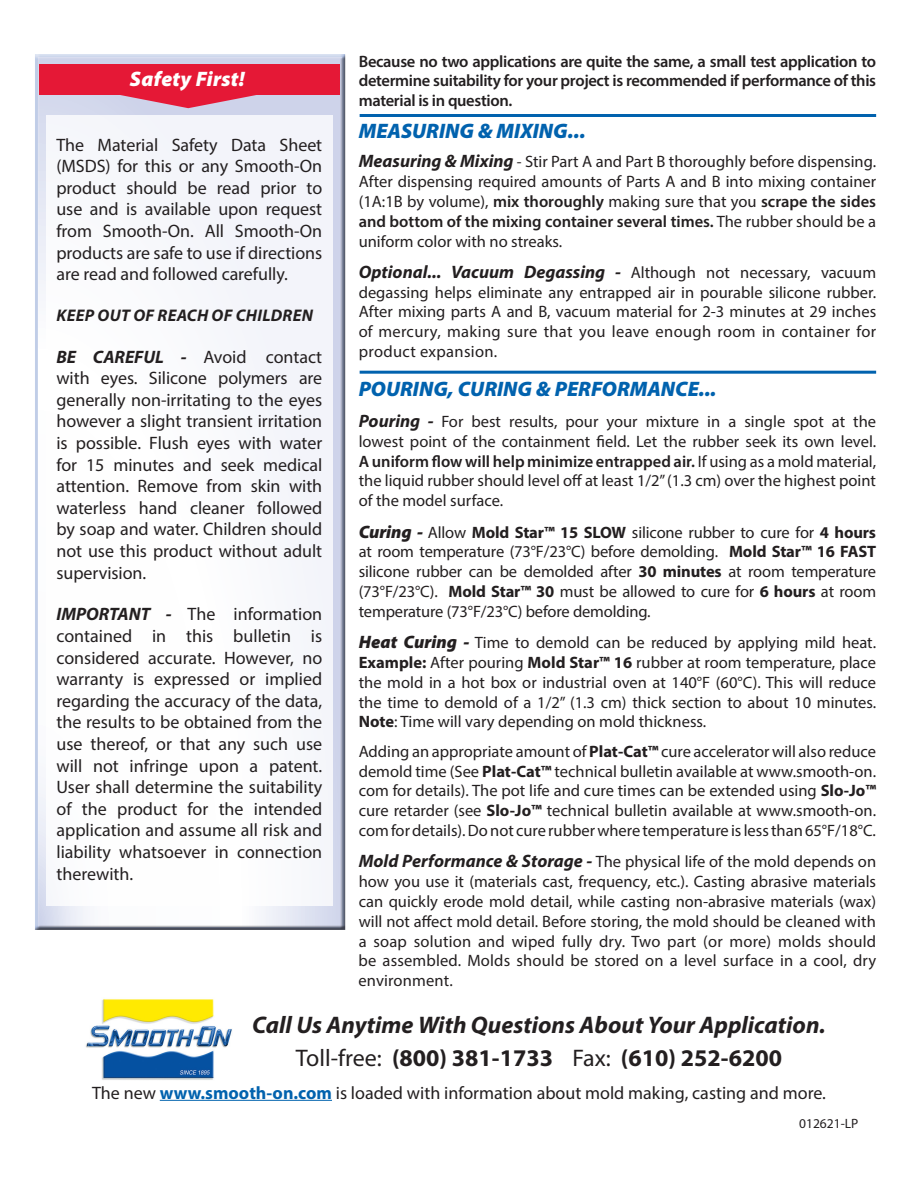
<style>
.page{position:relative;width:918px;height:1188px;background:#fff}
.page>*{position:absolute;margin:0;border:0;box-sizing:border-box;transform-origin:0 0}
.t1{font:italic 700 24px "Myriad Pro";color:#231f20}
.t2{font:700 24px "Myriad Pro";color:#231f20}
.t3{font:italic 900 21px "Myriad Pro";color:#0162ae}
.t4{font:italic 900 21px "Myriad Pro";letter-spacing:.01em;color:#fff}
.t5{font:18px/21.6px "Myriad Pro";letter-spacing:-.005em;color:#231f20;text-align:justify}
.t6{font:italic 700 18px "Myriad Pro";color:#231f20}
.t7{font:italic 700 16.8px "Myriad Pro";letter-spacing:.015em;color:#231f20}
.t8{font:16.5px/19.8px "Myriad Pro";color:#231f20;text-align:justify}
.t9{font:600 16.5px/19.8px "Myriad Pro";letter-spacing:-.02em;color:#231f20;text-align:justify}
.t10{font:13.5px "Myriad Pro";color:#231f20}
.s1{font-weight:700;font-style:italic}
.s2{font-weight:700;font-style:italic;font-size:18px}
.s3{font-size:15.75px}
.s4{font-weight:600}
.s5{font-weight:400;font-style:normal;font-size:16.5px}
.s6{font-weight:900;font-style:italic;font-size:18px}
.s7{font-weight:700}
.s8{font-weight:400}
.s9{font-weight:700;color:#0162ae}
</style>
<div class="page">
<div style="left:35px;top:54px;width:313px;height:877px;background:#231f20;opacity:.75"></div>
<div style="left:46px;top:115px;width:287px;height:791px;background:#fff"></div>
<div style="left:39px;top:64px;width:301px;height:30px;background:#e51836"></div>
<svg style="left:118px;top:95px;width:140px;height:13px;background:#d97691"></svg>
<img style="left:86px;top:999px;width:146px;height:81px">
<hr style="left:160px;top:1100px;width:172px;height:1px;background:#0162ae">
<hr style="left:360px;top:114px;width:516px;height:3px;background:#0162ae">
<hr style="left:360px;top:371px;width:516px;height:3px;background:#0162ae">
<p class="t4" style="left:130px;top:65px;width:116px">Safety First!</p>
<p class="t5" style="left:56px;top:133px;width:267px">The Material Safety Data Sheet (MSDS) for this or any Smooth-On product should be read prior to use and is available upon request from Smooth-On. All Smooth-On products are safe to use if directions are read and followed carefully.</p>
<p class="t7" style="left:57px;top:304px;width:258px">KEEP OUT OF REACH OF CHILDREN</p>
<p class="t5" style="left:56px;top:345px;width:267px"><span class="s1">BE CAREFUL -</span> Avoid contact with eyes. Silicone polymers are generally non-irritating to the eyes however a slight transient irritation is possible. Flush eyes with water for 15 minutes and seek medical attention. Remove from skin with waterless hand cleaner followed by soap and water. Children should not use this product without adult supervision.</p>
<p class="t5" style="left:56px;top:603px;width:267px"><span class="s1">IMPORTANT -</span> The information contained in this bulletin is considered accurate. However, no warranty is expressed or implied regarding the accuracy of the data, the results to be obtained from the use thereof, or that any such use will not infringe upon a patent.<br>User shall determine the suitability of the product for the intended application and assume all risk and liability whatsoever in connection therewith.</p>
<p class="t9" style="left:359px;top:51px;width:519px">Because no two applications are quite the same, a small test application to determine suitability for your project is recommended if performance of this material is in question.</p>
<p class="t3" style="left:359px;top:117px;width:228px">MEASURING &amp; MIXING...</p>
<p class="t8" style="left:359px;top:152px;width:519px"><span class="s2">Measuring &amp; Mixing</span> <span class="s3">-</span> Stir Part A and Part B thoroughly before dispensing.<br>After dispensing required amounts of Parts A and B into mixing container (1A:1B by volume), <span class="s4">mix thoroughly</span> making sure that you <span class="s4">scrape the sides and bottom of the mixing container several times.</span> The rubber should be a uniform color with no streaks.</p>
<p class="t6" style="left:359px;top:260px;width:519px">Optional... Vacuum Degassing - <span class="s5">Although not necessary, vacuum</span></p>
<p class="t8" style="left:359px;top:282px;width:519px">degassing helps eliminate any entrapped air in pourable silicone rubber.<br>After mixing parts A and B, vacuum material for 2-3 minutes at 29 inches of mercury, making sure that you leave enough room in container for product expansion.</p>
<p class="t3" style="left:359px;top:375px;width:359px">POURING, CURING &amp; PERFORMANCE...</p>
<p class="t8" style="left:359px;top:411px;width:519px"><span class="s2">Pouring -</span> For best results, pour your mixture in a single spot at the lowest point of the containment field. Let the rubber seek its own level.<br><span class="s4">A uniform flow will help minimize entrapped air.</span> If using as a mold material, the liquid rubber should level off at least 1/2” (1.3 cm) over the highest point of the model surface.</p>
<p class="t8" style="left:359px;top:522px;width:519px"><span class="s6">Curing -</span> Allow <span class="s7">Mold Star™ 15 SLOW</span> silicone rubber to cure for <span class="s7">4 hours </span>at room temperature (73°F/23°C) before demolding. <span class="s7">Mold Star™ 16 FAST </span>silicone rubber can be demolded after <span class="s7">30 minutes</span> at room temperature (73°F/23°C). <span class="s7">Mold Star™ 30</span> must be allowed to cure for <span class="s7">6 hours</span> at room temperature (73°F/23°C) before demolding.</p>
<p class="t8" style="left:359px;top:632px;width:519px"><span class="s6">Heat Curing -</span> Time to demold can be reduced by applying mild heat.<br><span class="s7">Example:</span> After pouring <span class="s7">Mold Star™ 16</span> rubber at room temperature, place the mold in a hot box or industrial oven at 140°F (60°C). This will reduce the time to demold of a 1/2” (1.3 cm) thick section to about 10 minutes.<br><span class="s7">Note</span>: Time will vary depending on mold thickness.</p>
<p class="t8" style="left:359px;top:741px;width:519px">Adding an appropriate amount of <span class="s7">Plat-Cat™</span> cure accelerator will also reduce demold time (See <span class="s7">Plat-Cat™</span> technical bulletin available at www.smooth-on. com for details). The pot life and cure times can be extended using <span class="s7">Slo-Jo™ </span>cure retarder (see <span class="s7">Slo-Jo™</span> technical bulletin available at www.smooth-on. com for details). Do not cure rubber where temperature is less than 65°F/18°C.</p>
<p class="t8" style="left:359px;top:852px;width:519px"><span class="s2">Mold Performance &amp; Storage -</span> The physical life of the mold depends on how you use it (materials cast, frequency, etc.). Casting abrasive materials can quickly erode mold detail, while casting non-abrasive materials (wax) will not affect mold detail. Before storing, the mold should be cleaned with a soap solution and wiped fully dry. Two part (or more) molds should be assembled. Molds should be stored on a level surface in a cool, dry environment.</p>
<p class="t1" style="left:252px;top:1009px;width:575px">Call Us Anytime With Questions About Your Application.</p>
<p class="t2" style="left:296px;top:1042px;width:488px"><span class="s8">Toll-free:</span> (800) 381-1733 <span class="s8">Fax:</span> (610) 252-6200</p>
<p class="t5" style="left:92px;top:1081px;width:735px">The new <span class="s9">www.smooth-on.com</span> is loaded with information about mold making, casting and more.</p>
<p class="t10" style="left:799px;top:1115px;width:61px">012621-LP</p>
</div>
